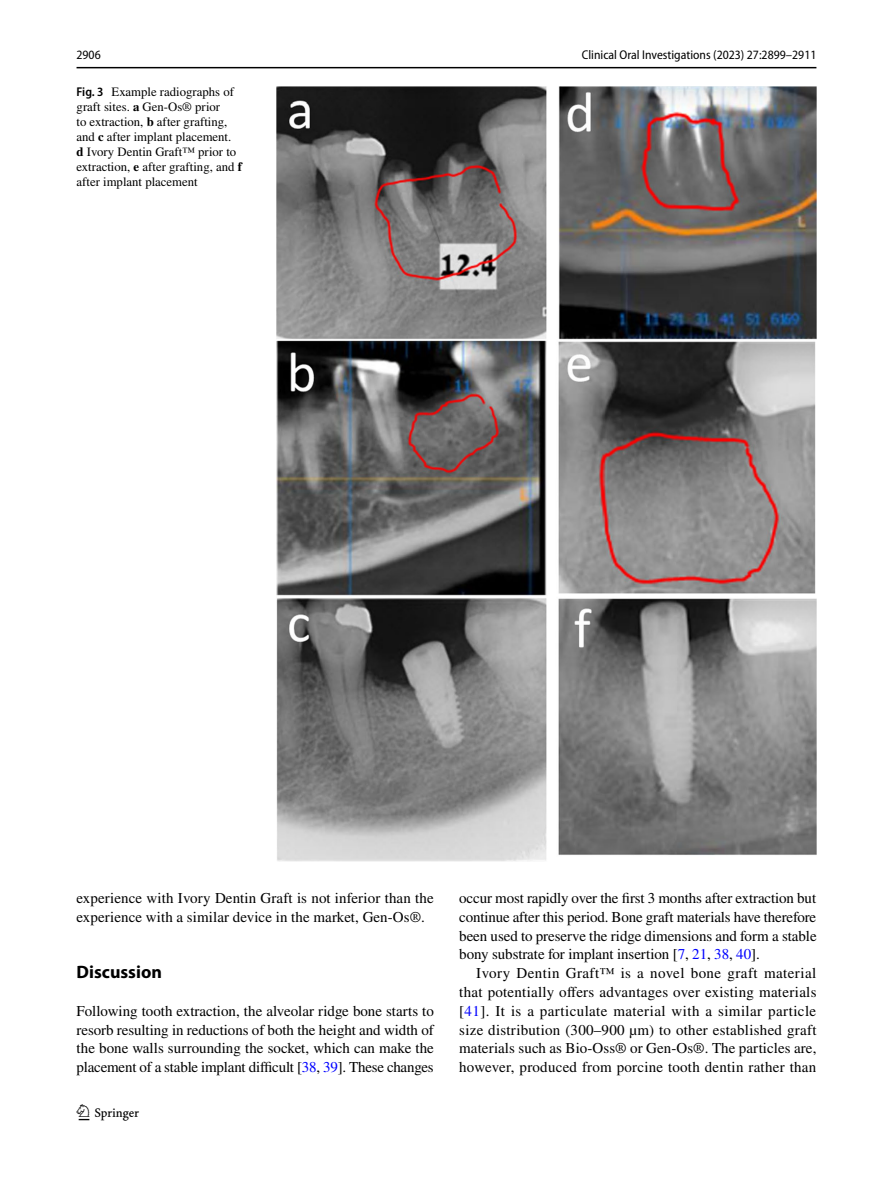
<style>
.page{position:relative;width:893px;height:1187px;background:#fff}
.page>*{position:absolute;margin:0;border:0;box-sizing:border-box;transform-origin:0 0}
.t1{font:22.5px "Springnew Regular 2";color:#000}
.t2{font:700 18px "Myriad Pro";color:#000}
.t3{font:15px/18.8px "STIX";letter-spacing:.005em;color:#000;text-align:justify}
.t4{font:12.75px/15px "STIX";color:#000}
.t5{font:semi-condensed 12.75px "Myriad Pro";color:#000}
.s1{font-family:"Myriad Pro";font-weight:600;font-stretch:semi-condensed}
.s2{font-weight:700}
.s3{color:#00f}
</style>
<div class="page">
<hr style="left:77px;top:67px;width:739px;height:1px;background:#000">
<img style="left:276px;top:87px;width:540px;height:774px">
<p class="t5" style="left:77px;top:48px;width:26px">2906</p>
<p class="t5" style="left:582px;top:48px;width:236px">Clinical Oral Investigations (2023) 27:2899–2911</p>
<p class="t4" style="left:77px;top:85px;width:167px"><span class="s1">Fig. 3</span> Example radiographs of graft sites. <span class="s2">a</span> Gen-Os® prior<br>to extraction, <span class="s2">b</span> after grafting, and <span class="s2">c</span> after implant placement.<br><span class="s2">d</span> Ivory Dentin Graft™ prior to extraction, <span class="s2">e</span> after grafting, and <span class="s2">f </span>after implant placement</p>
<p class="t3" style="left:77px;top:889px;width:359px">experience with Ivory Dentin Graft is not inferior than the experience with a similar device in the market, Gen-Os®.</p>
<p class="t2" style="left:77px;top:960px;width:87px">Discussion</p>
<p class="t3" style="left:77px;top:1002px;width:359px">Following tooth extraction, the alveolar ridge bone starts to resorb resulting in reductions of both the height and width of the bone walls surrounding the socket, which can make the placement of a stable implant difficult [<span class="s3">38</span>, <span class="s3">39</span>]. These changes</p>
<h1 class="t1" style="left:79px;top:1104px;width:62px">1 3</h1>
<p class="t3" style="left:459px;top:889px;width:359px">occur most rapidly over the first 3 months after extraction but continue after this period. Bone graft materials have therefore been used to preserve the ridge dimensions and form a stable bony substrate for implant insertion [<span class="s3">7</span>, <span class="s3">21</span>, <span class="s3">38</span>, <span class="s3">40</span>].</p>
<p class="t3" style="left:459px;top:964px;width:359px;text-indent:17px">Ivory Dentin Graft™ is a novel bone graft material that potentially offers advantages over existing materials [<span class="s3">41</span>]. It is a particulate material with a similar particle size distribution (300–900 µm) to other established graft materials such as Bio-Oss® or Gen-Os®. The particles are, however, produced from porcine tooth dentin rather than</p>
</div>
